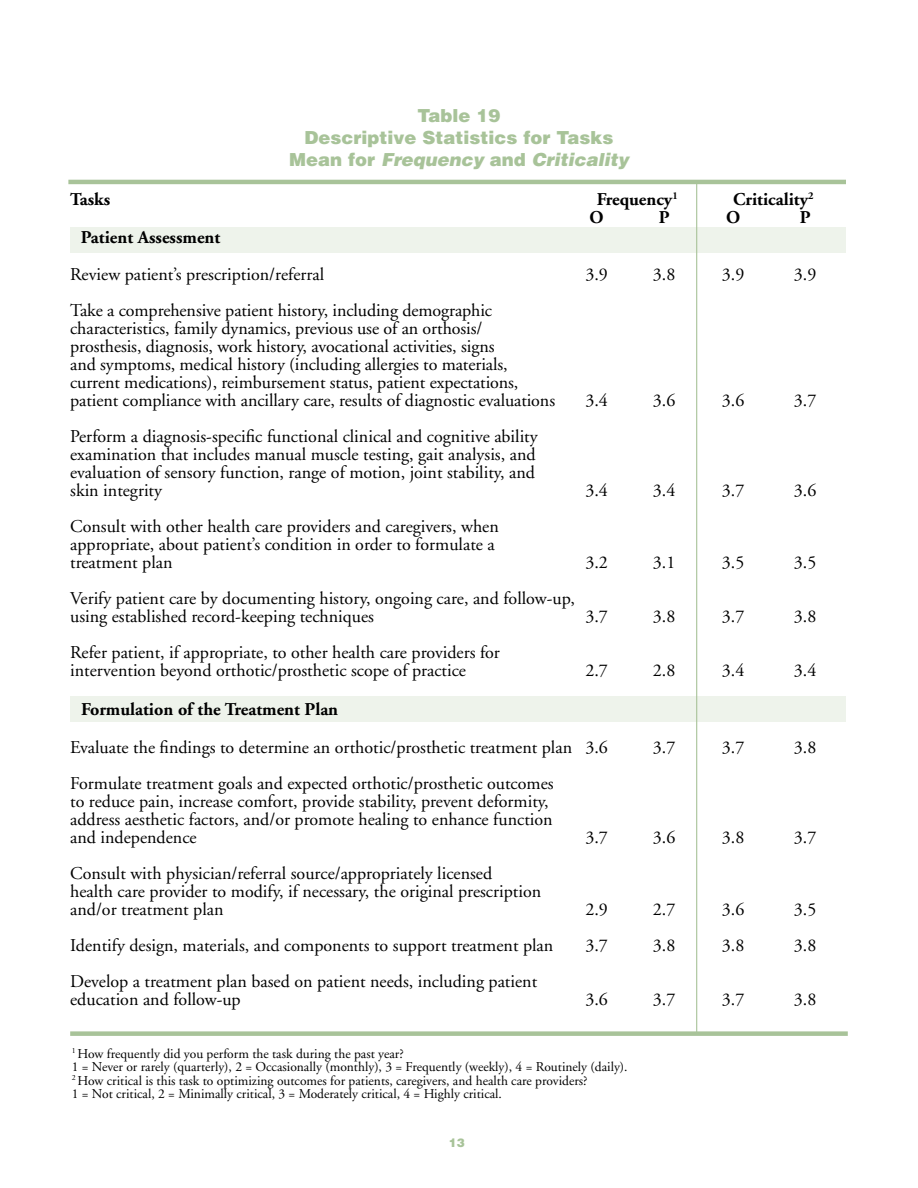
<style>
.page{position:relative;width:918px;height:1188px;background:#fff}
.page>*{position:absolute;margin:0;border:0;box-sizing:border-box;transform-origin:0 0}
.t1{font:18px/18px "Adobe Garamond";color:#000}
.t2{font:700 18px "Adobe Garamond";color:#000}
.t3{font:900 18px/21.6px "Helvetica";color:#a8c399;text-align:center}
.t4{font:13.5px/13.5px "Adobe Garamond";color:#000}
.t5{font:900 12px "Helvetica";color:#a8c399}
.s1{font-style:italic}
</style>
<div class="page">
<div style="left:70px;top:227px;width:776px;height:25px;background:#eef3eb"></div>
<div style="left:70px;top:697px;width:776px;height:25px;background:#eef3eb"></div>
<div style="left:70px;top:1031px;width:778px;height:5px;background:#a8c399"></div>
<hr style="left:696px;top:181px;width:1px;height:853px;background:#a8c399">
<hr style="left:68px;top:180px;width:778px;height:4px;background:#a8c399">
<p class="t3" style="left:289px;top:105px;width:341px">Table 19<br>Descriptive Statistics for Tasks<br>Mean for <span class="s1">Frequency</span> and <span class="s1">Criticality</span></p>
<p class="t2" style="left:70px;top:190px;width:42px">Tasks</p>
<p class="t2" style="left:597px;top:190px;width:83px">Frequency<sup>1</sup></p>
<p class="t2" style="left:733px;top:190px;width:82px">Criticality<sup>2</sup></p>
<p class="t2" style="left:590px;top:208px;width:16px">O</p>
<p class="t2" style="left:659px;top:208px;width:12px">P</p>
<p class="t2" style="left:726px;top:208px;width:16px">O</p>
<p class="t2" style="left:800px;top:208px;width:12px">P</p>
<p class="t2" style="left:81px;top:227px;width:141px">Patient Assessment</p>
<p class="t1" style="left:70px;top:266px;width:255px">Review patient’s prescription/referral</p>
<p class="t1" style="left:585px;top:266px;width:24px">3.9</p>
<p class="t1" style="left:653px;top:266px;width:24px">3.8</p>
<p class="t1" style="left:722px;top:266px;width:24px">3.9</p>
<p class="t1" style="left:794px;top:266px;width:24px">3.9</p>
<p class="t1" style="left:70px;top:302px;width:486px">Take a comprehensive patient history, including demographic characteristics, family dynamics, previous use of an orthosis/ prosthesis, diagnosis, work history, avocational activities, signs<br>and symptoms, medical history (including allergies to materials, current medications), reimbursement status, patient expectations, patient compliance with ancillary care, results of diagnostic evaluations</p>
<p class="t1" style="left:585px;top:392px;width:24px">3.4</p>
<p class="t1" style="left:653px;top:392px;width:24px">3.6</p>
<p class="t1" style="left:722px;top:392px;width:24px">3.6</p>
<p class="t1" style="left:794px;top:392px;width:24px">3.7</p>
<p class="t1" style="left:70px;top:428px;width:469px">Perform a diagnosis-specific functional clinical and cognitive ability examination that includes manual muscle testing, gait analysis, and evaluation of sensory function, range of motion, joint stability, and skin integrity</p>
<p class="t1" style="left:70px;top:518px;width:430px">Consult with other health care providers and caregivers, when appropriate, about patient’s condition in order to formulate a treatment plan</p>
<p class="t1" style="left:70px;top:590px;width:506px">Verify patient care by documenting history, ongoing care, and follow-up, using established record-keeping techniques</p>
<p class="t1" style="left:70px;top:644px;width:431px">Refer patient, if appropriate, to other health care providers for intervention beyond orthotic/prosthetic scope of practice</p>
<p class="t1" style="left:585px;top:482px;width:24px">3.4</p>
<p class="t1" style="left:653px;top:482px;width:24px">3.4</p>
<p class="t1" style="left:722px;top:482px;width:24px">3.7</p>
<p class="t1" style="left:794px;top:482px;width:24px">3.6</p>
<p class="t1" style="left:585px;top:554px;width:24px">3.2</p>
<p class="t1" style="left:653px;top:554px;width:24px">3.1</p>
<p class="t1" style="left:722px;top:554px;width:24px">3.5</p>
<p class="t1" style="left:794px;top:554px;width:24px">3.5</p>
<p class="t1" style="left:585px;top:608px;width:24px">3.7</p>
<p class="t1" style="left:653px;top:608px;width:24px">3.8</p>
<p class="t1" style="left:722px;top:608px;width:24px">3.7</p>
<p class="t1" style="left:794px;top:608px;width:24px">3.8</p>
<p class="t1" style="left:585px;top:662px;width:24px">2.7</p>
<p class="t1" style="left:653px;top:662px;width:24px">2.8</p>
<p class="t1" style="left:722px;top:662px;width:24px">3.4</p>
<p class="t1" style="left:794px;top:662px;width:24px">3.4</p>
<p class="t2" style="left:81px;top:700px;width:259px">Formulation of the Treatment Plan</p>
<p class="t1" style="left:70px;top:738px;width:539px">Evaluate the findings to determine an orthotic/prosthetic treatment plan 3.6</p>
<p class="t1" style="left:653px;top:738px;width:24px">3.7</p>
<p class="t1" style="left:722px;top:738px;width:24px">3.7</p>
<p class="t1" style="left:794px;top:738px;width:24px">3.8</p>
<p class="t1" style="left:70px;top:774px;width:485px">Formulate treatment goals and expected orthotic/prosthetic outcomes to reduce pain, increase comfort, provide stability, prevent deformity, address aesthetic factors, and/or promote healing to enhance function and independence</p>
<p class="t1" style="left:585px;top:828px;width:24px">3.7</p>
<p class="t1" style="left:653px;top:828px;width:24px">3.6</p>
<p class="t1" style="left:722px;top:828px;width:24px">3.8</p>
<p class="t1" style="left:794px;top:828px;width:24px">3.7</p>
<p class="t1" style="left:70px;top:864px;width:473px">Consult with physician/referral source/appropriately licensed<br>health care provider to modify, if necessary, the original prescription and/or treatment plan</p>
<p class="t1" style="left:585px;top:900px;width:24px">2.9</p>
<p class="t1" style="left:653px;top:900px;width:24px">2.7</p>
<p class="t1" style="left:722px;top:900px;width:24px">3.6</p>
<p class="t1" style="left:794px;top:900px;width:24px">3.5</p>
<p class="t1" style="left:70px;top:936px;width:485px">Identify design, materials, and components to support treatment plan</p>
<p class="t1" style="left:585px;top:936px;width:24px">3.7</p>
<p class="t1" style="left:653px;top:936px;width:24px">3.8</p>
<p class="t1" style="left:722px;top:936px;width:24px">3.8</p>
<p class="t1" style="left:794px;top:936px;width:24px">3.8</p>
<p class="t1" style="left:70px;top:972px;width:469px">Develop a treatment plan based on patient needs, including patient education and follow-up</p>
<p class="t1" style="left:585px;top:990px;width:24px">3.6</p>
<p class="t1" style="left:653px;top:990px;width:24px">3.7</p>
<p class="t1" style="left:722px;top:990px;width:24px">3.7</p>
<p class="t1" style="left:794px;top:990px;width:24px">3.8</p>
<p class="t4" style="left:72px;top:1047px;width:557px"><sup>1</sup> How frequently did you perform the task during the past year?<br>1 = Never or rarely (quarterly), 2 = Occasionally (monthly), 3 = Frequently (weekly), 4 = Routinely (daily).<br><sup>2</sup> How critical is this task to optimizing outcomes for patients, caregivers, and health care providers?<br>1 = Not critical, 2 = Minimally critical, 3 = Moderately critical, 4 = Highly critical.</p>
<p class="t5" style="left:449px;top:1134px;width:18px">13</p>
</div>
